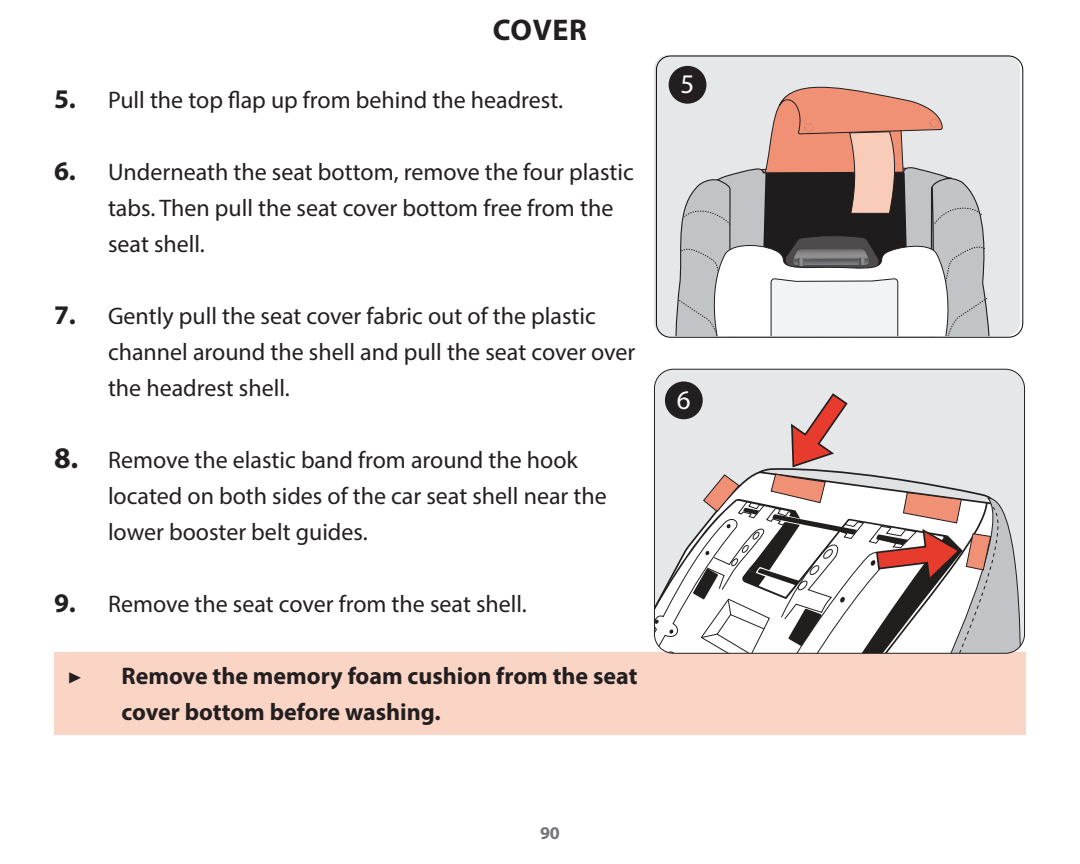
<style>
.page{position:relative;width:1080px;height:864px;background:#fff}
.page>*{position:absolute;margin:0;border:0;box-sizing:border-box;transform-origin:0 0}
.t1{font:700 30px "Myriad Pro";letter-spacing:.02em;color:#231f20}
.t2{font:27px "Myriad Pro";color:#fff}
.t3{font:24px/36px "Myriad Pro";color:#231f20}
.t4{font:700 24px/36px "Myriad Pro";color:#231f20}
.t5{font:24px "Minion Pro";color:#231f20}
.t6{font:700 18px "Myriad Pro";color:#757679}
.s1{font-weight:700;font-size:27px}
.s2{font-weight:700;font-size:30px}
</style>
<div class="page">
<div style="left:54px;top:652px;width:972px;height:82px;background:#fad5c5"></div>
<div style="left:654px;top:55px;width:366px;height:281px;background:#e6e7e9"></div>
<div style="left:671px;top:175px;width:325px;height:161px;background:#e6e7e9"></div>
<svg style="left:678px;top:74px;width:310px;height:262px"></svg>
<div style="left:805px;top:123px;width:9px;height:9px;border:1px dashed #201d1e;border-radius:50%"></div>
<div style="left:930px;top:119px;width:9px;height:9px;border:1px dashed #201d1e;border-radius:50%"></div>
<div style="left:656px;top:56px;width:367px;height:282px;border:1px solid #050504;border-radius:14px"></div>
<div style="left:669px;top:66px;width:37px;height:38px;background:#231f20;border-radius:50%"></div>
<div style="left:654px;top:369px;width:371px;height:23px;background:#e6e7e9"></div>
<svg style="left:654px;top:392px;width:370px;height:260px"></svg>
<div style="left:654px;top:369px;width:371px;height:285px;border:1px solid #231f20;border-radius:19px"></div>
<div style="left:665px;top:381px;width:38px;height:38px;background:#231f20;border-radius:50%"></div>
<p class="t1" style="left:493px;top:11px;width:96px">COVER</p>
<p class="t3" style="left:54px;top:82px;width:511px"><span class="s1">5.</span> Pull the top flap up from behind the headrest.</p>
<p class="t3" style="left:108px;top:154px;width:527px;text-indent:-54px"><span class="s1">6.</span> Underneath the seat bottom, remove the four plastic tabs. Then pull the seat cover bottom free from the seat shell.</p>
<p class="t3" style="left:108px;top:298px;width:529px;text-indent:-54px"><span class="s1">7.</span> Gently pull the seat cover fabric out of the plastic channel around the shell and pull the seat cover over the headrest shell.</p>
<p class="t3" style="left:108px;top:442px;width:500px;text-indent:-54px"><span class="s2">8.</span> Remove the elastic band from around the hook located on both sides of the car seat shell near the lower booster belt guides.</p>
<p class="t3" style="left:54px;top:586px;width:474px"><span class="s1">9.</span> Remove the seat cover from the seat shell.</p>
<p class="t5" style="left:67px;top:660px;width:16px">▶</p>
<p class="t4" style="left:121px;top:657px;width:517px">Remove the memory foam cushion from the seat cover bottom before washing.</p>
<p class="t6" style="left:540px;top:821px;width:21px">90</p>
<p class="t2" style="left:680px;top:67px;width:15px">5</p>
<p class="t2" style="left:677px;top:383px;width:15px">6</p>
</div>
